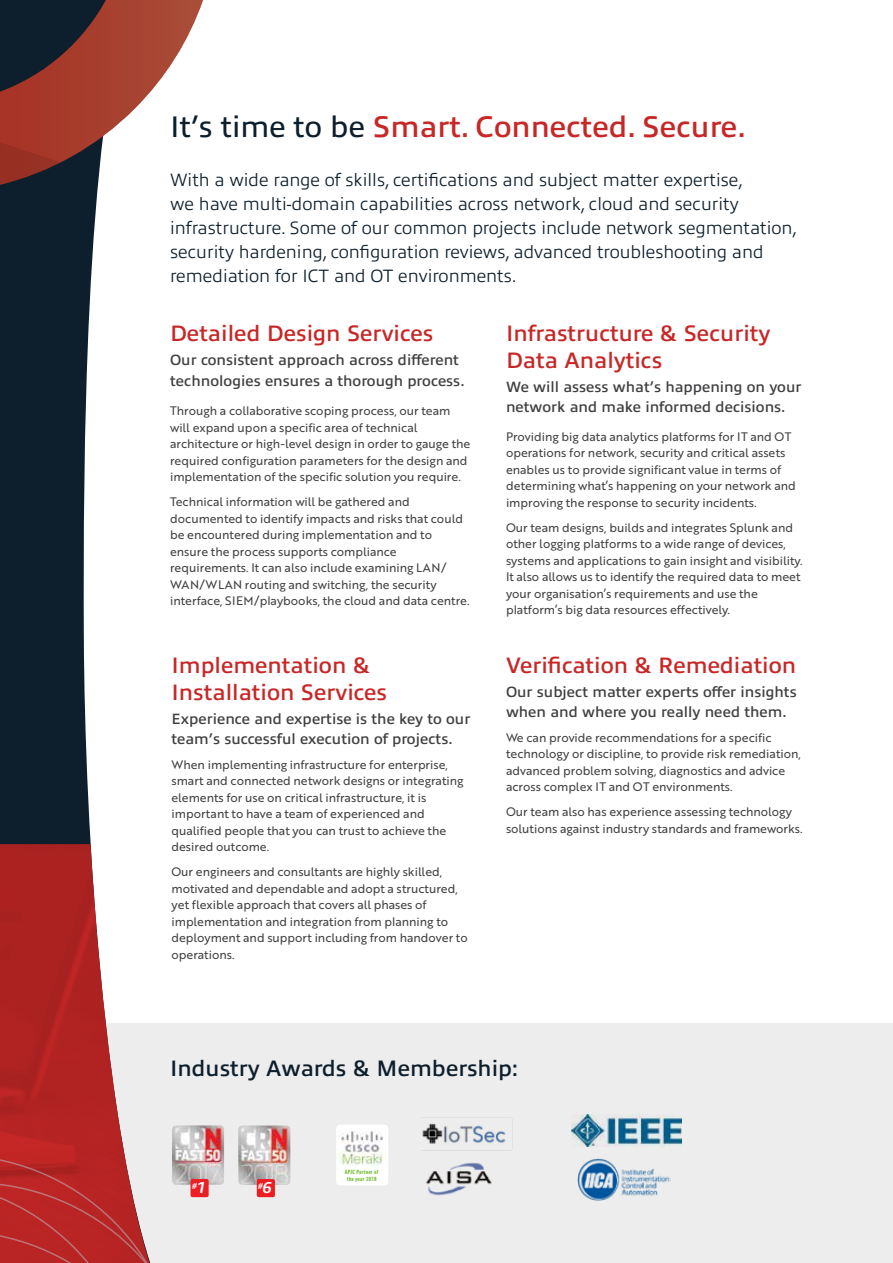
<style>
.page{position:relative;width:893px;height:1263px;background:#fff}
.page>*{position:absolute;margin:0;border:0;box-sizing:border-box;transform-origin:0 0}
.t1{font:600 30px "Allumi Std";color:#c72827}
.t2{font:600 22.5px/27px "Allumi Std";color:#c72827}
.t3{font:600 22.5px "Allumi Std";color:#0d1f2c}
.t4{font:300 18px/24px "Allumi Std";color:#0d1f2c}
.t5{font:600 15px/19.5px "Allumi Std";color:#414042}
.t6{font:12px/16.5px "Brother 1816 Regular";color:#414042}
.t7{font:italic 700 8.85px "Allumi Std";color:#fff}
.t8{font:italic 700 8.7px "Allumi Std";color:#fff}
.t9{font:700 condensed 6.15px/6.9px "DIN Next LT Pro";letter-spacing:.02em;color:#72be30;text-align:center}
.s1{font-weight:400;color:#0d1f2c}
.s2{font-size:16.05px}
.s3{font-size:15.75px}
</style>
<div class="page">
<div style="left:30px;top:1024px;width:863px;height:239px;background:#ededed"></div>
<svg style="left:0;top:185px;width:155px;height:839px;fill:#0d1f2c"></svg>
<img style="left:0;top:844px;width:150px;height:287px">
<svg style="left:0;top:1131px;width:209px;height:132px"></svg>
<div style="left:336px;top:1125px;width:52px;height:60px;background:#fff;border-radius:4px"></div>
<img style="left:338px;top:1125px;width:49px;height:41px">
<img style="left:426px;top:1162px;width:66px;height:34px">
<img style="left:571px;top:1114px;width:111px;height:32px">
<img style="left:577px;top:1158px;width:94px;height:43px">
<svg style="left:0;top:0;width:203px;height:185px"></svg>
<img style="left:238px;top:1125px;width:52px;height:60px">
<img style="left:172px;top:1125px;width:52px;height:60px">
<div style="left:191px;top:1179px;width:18px;height:18px;background:#ed1d24;border-radius:2px"></div>
<div style="left:257px;top:1179px;width:18px;height:18px;background:#ed1d24;border-radius:2px"></div>
<img style="left:421px;top:1117px;width:92px;height:34px">
<h1 class="t1" style="left:170px;top:110px;width:577px"><span class="s1">It’s time to be</span> Smart. Connected. Secure.</h1>
<p class="t4" style="left:170px;top:168px;width:629px">With a wide range of skills, certifications and subject matter expertise,<br>we have multi-domain capabilities across network, cloud and security infrastructure. Some of our common projects include network segmentation, security hardening, configuration reviews, advanced troubleshooting and remediation for ICT and OT environments.</p>
<h2 class="t2" style="left:170px;top:320px;width:265px">Detailed Design Services</h2>
<p class="t5" style="left:170px;top:350px;width:296px;line-height:21px">Our consistent approach across different technologies ensures a thorough process.</p>
<p class="t6" style="left:170px;top:402px;width:302px">Through a collaborative scoping process, our team will expand upon a specific area of technical architecture or high-level design in order to gauge the required configuration parameters for the design and implementation of the specific solution you require.</p>
<p class="t6" style="left:170px;top:493px;width:301px">Technical information will be gathered and documented to identify impacts and risks that could be encountered during implementation and to ensure the process supports compliance requirements. It can also include examining LAN/ WAN/WLAN routing and switching, the security interface, SIEM/playbooks, the cloud and data centre.</p>
<h2 class="t2" style="left:171px;top:652px;width:217px">Implementation &amp;<br>Installation Services</h2>
<p class="t5" style="left:171px;top:709px;width:300px">Experience and expertise is the key to our team’s successful execution of projects.</p>
<p class="t6" style="left:171px;top:755px;width:294px">When implementing infrastructure for enterprise, smart and connected network designs or integrating elements for use on critical infrastructure, it is important to have a team of experienced and qualified people that you can trust to achieve the desired outcome.</p>
<p class="t6" style="left:171px;top:863px;width:298px">Our engineers and consultants are highly skilled, motivated and dependable and adopt a structured, yet flexible approach that covers all phases of implementation and integration from planning to deployment and support including from handover to operations.</p>
<h2 class="t2" style="left:506px;top:320px;width:266px">Infrastructure &amp; Security<br>Data Analytics</h2>
<p class="t5" style="left:506px;top:377px;width:297px">We will assess what’s happening on your network and make informed decisions.</p>
<p class="t6" style="left:506px;top:428px;width:291px">Providing big data analytics platforms for IT and OT operations for network, security and critical assets enables us to provide significant value in terms of determining what’s happening on your network and improving the response to security incidents.</p>
<p class="t6" style="left:506px;top:519px;width:298px">Our team designs, builds and integrates Splunk and other logging platforms to a wide range of devices, systems and applications to gain insight and visibility.<br>It also allows us to identify the required data to meet your organisation’s requirements and use the platform’s big data resources effectively.</p>
<h2 class="t2" style="left:506px;top:652px;width:292px">Verification &amp; Remediation</h2>
<p class="t5" style="left:506px;top:682px;width:292px">Our subject matter experts offer insights when and where you really need them.</p>
<p class="t6" style="left:506px;top:728px;width:296px">We can provide recommendations for a specific technology or discipline, to provide risk remediation, advanced problem solving, diagnostics and advice across complex IT and OT environments.</p>
<p class="t6" style="left:506px;top:803px;width:298px">Our team also has experience assessing technology solutions against industry standards and frameworks.</p>
<h2 class="t3" style="left:170px;top:1056px;width:350px">Industry Awards &amp; Membership:</h2>
<p class="t7" style="left:192px;top:1181px;width:15px">#<span class="s2">1</span></p>
<p class="t8" style="left:258px;top:1181px;width:15px">#<span class="s3">6</span></p>
<p class="t9" style="left:345px;top:1169px;width:35px">APJC Partner of the year 2018</p>
</div>
